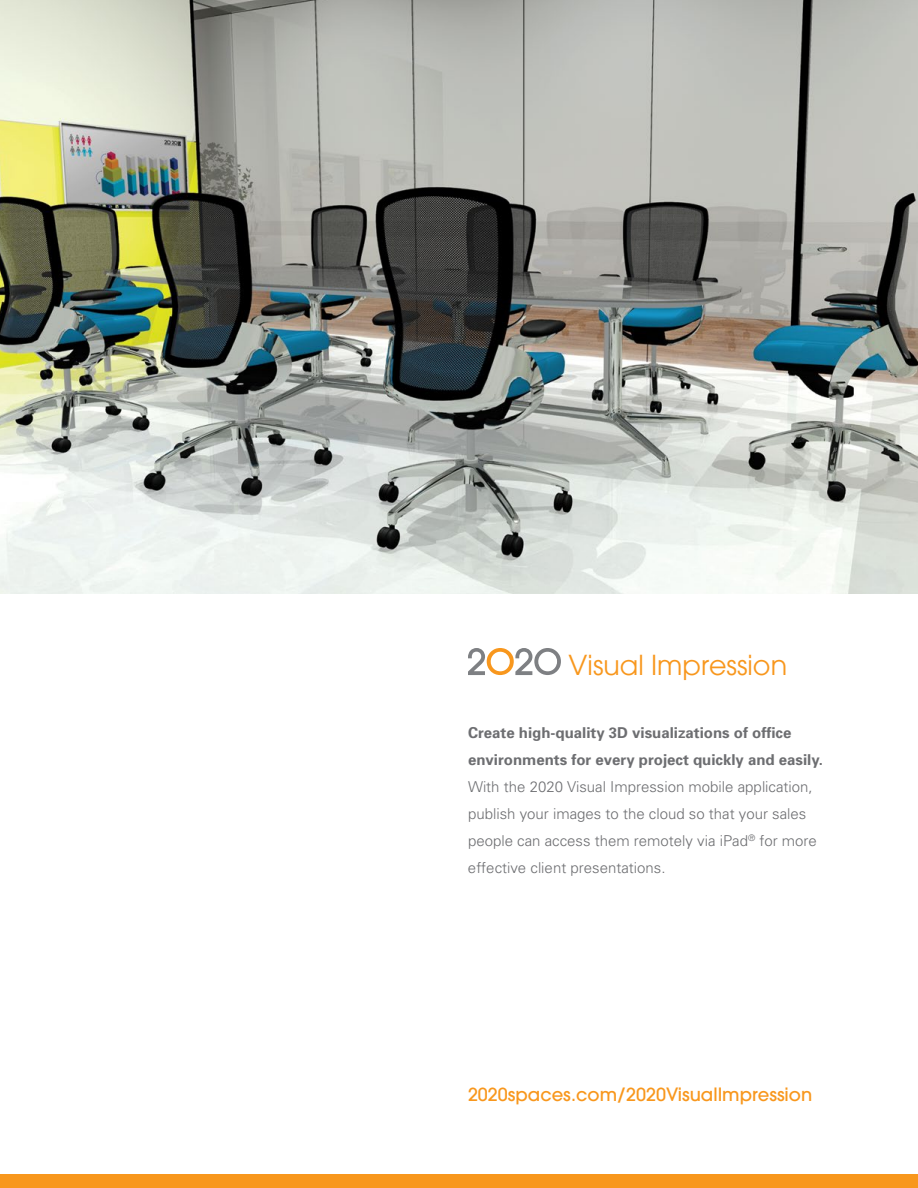
<style>
.page{position:relative;width:918px;height:1188px;background:#fff}
.page>*{position:absolute;margin:0;border:0;box-sizing:border-box;transform-origin:0 0}
.t1{font:27px "Avant Garde";color:#f8971d}
.t2{font:500 18px "Avant Garde";color:#f8971d}
.t3{font:300 15px/27px "Univers";color:#6d6e71}
.t4{font:700 15px/27px "Univers";color:#6d6e71}
</style>
<div class="page">
<svg style="left:468px;top:648px;width:93px;height:27px"></svg>
<div style="left:0;top:1174px;width:918px;height:14px;background:#f8971d"></div>
<img style="left:0;top:0;width:918px;height:594px">
<h1 class="t1" style="left:569px;top:649px;width:220px">Visual Impression</h1>
<p class="t4" style="left:468px;top:719px;width:357px">Create high-quality 3D visualizations of office environments for every project quickly and easily.</p>
<p class="t3" style="left:468px;top:773px;width:350px">With the 2020 Visual Impression mobile application, publish your images to the cloud so that your sales people can access them remotely via iPad<sup>®</sup> for more effective client presentations.</p>
<p class="t2" style="left:468px;top:1083px;width:346px">2020spaces.com/2020VisualImpression</p>
</div>
